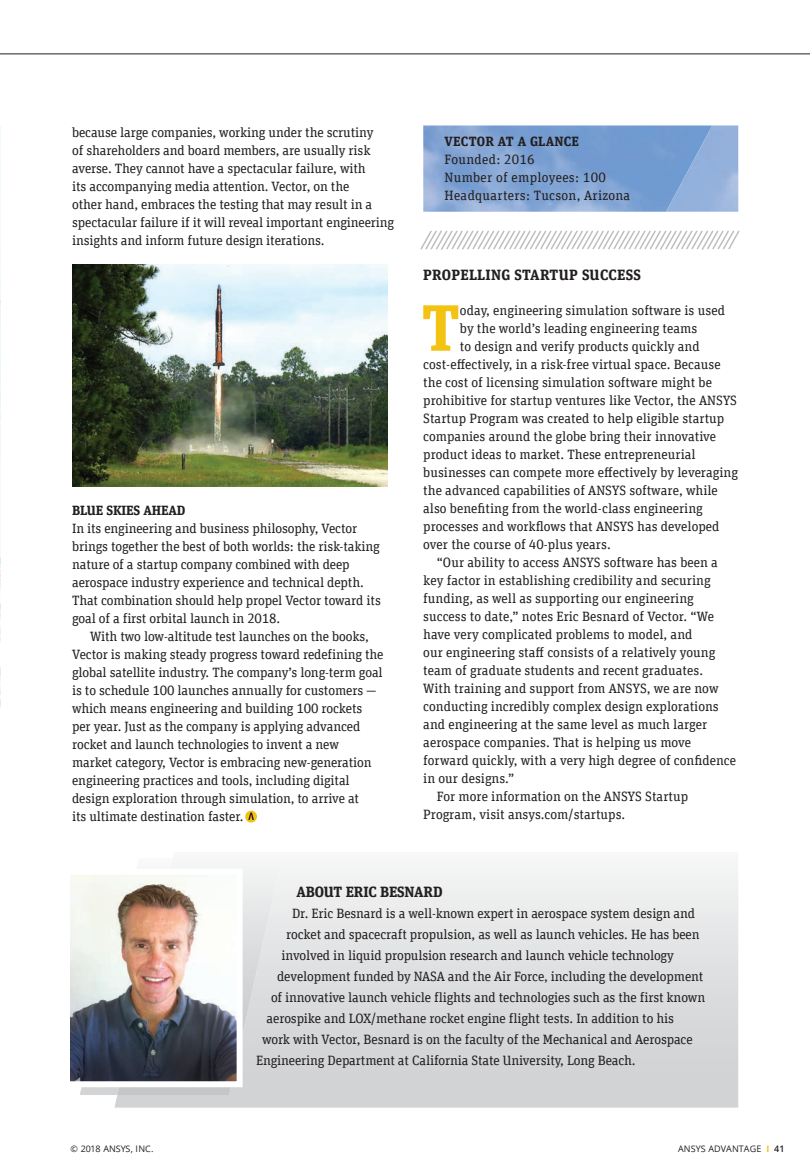
<style>
.page{position:relative;width:810px;height:1175px;background:#fff}
.page>*{position:absolute;margin:0;border:0;box-sizing:border-box;transform-origin:0 0}
.t1{font:700 65.25px "Unit Slab Offc Pro";color:#f3c314}
.t2{font:700 15px "Unit Slab Offc Pro";letter-spacing:.005em;color:#231f20}
.t3{font:13.5px/18px "Unit Slab Offc Pro";letter-spacing:-.01em;color:#231f20}
.t4{font:13.5px/18px "Unit Slab Offc Pro";letter-spacing:.02em;color:#231f20}
.t5{font:700 13.5px "Unit Slab Offc Pro";letter-spacing:.02em;color:#231f20}
.t6{font:700 13.5px "Unit Slab Offc Pro";letter-spacing:-.01em;color:#231f20}
.t7{font:9px "Open Sans";letter-spacing:.01em;color:#231f20}
.s1{font-weight:700;color:#f3c314}
.s2{font-weight:600}
</style>
<div class="page">
<svg style="left:245px;top:810px;width:12px;height:12px"></svg>
<svg style="left:248px;top:812px;width:6px;height:8px"></svg>
<hr style="left:0;top:53px;width:810px;height:1px;background:#231f20">
<svg style="left:114px;top:865px;width:624px;height:242px"></svg>
<svg style="left:80px;top:865px;width:37px;height:230px"></svg>
<img style="left:117px;top:863px;width:165px;height:232px">
<img style="left:70px;top:875px;width:166px;height:205px">
<div style="left:62px;top:868px;width:181px;height:219px;border:6px solid #fff"></div>
<img style="left:72px;top:264px;width:315px;height:222px">
<img style="left:0;top:126px;width:1px;height:582px">
<svg style="left:420px;top:230px;width:320px;height:20px"></svg>
<svg style="left:738px;top:125px;width:1px;height:87px"></svg>
<img style="left:666px;top:125px;width:72px;height:87px">
<p class="t3" style="left:72px;top:123px;width:324px">because large companies, working under the scrutiny<br>of shareholders and board members, are usually risk averse. They cannot have a spectacular failure, with<br>its accompanying media attention. Vector, on the<br>other hand, embraces the testing that may result in a spectacular failure if it will reveal important engineering insights and inform future design iterations.</p>
<p class="t6" style="left:72px;top:500px;width:115px">BLUE SKIES AHEAD</p>
<p class="t3" style="left:72px;top:519px;width:310px">In its engineering and business philosophy, Vector brings together the best of both worlds: the risk-taking nature of a startup company combined with deep aerospace industry experience and technical depth.<br>That combination should help propel Vector toward its goal of a first orbital launch in 2018.</p>
<p class="t3" style="left:72px;top:627px;width:313px;text-indent:18px">With two low-altitude test launches on the books, Vector is making steady progress toward redefining the global satellite industry. The company’s long-term goal is to schedule 100 launches annually for customers — which means engineering and building 100 rockets per year. Just as the company is applying advanced rocket and launch technologies to invent a new<br>market category, Vector is embracing new-generation engineering practices and tools, including digital design exploration through simulation, to arrive at<br>its ultimate destination faster.</p>
<p class="t5" style="left:445px;top:132px;width:136px">VECTOR AT A GLANCE</p>
<p class="t4" style="left:445px;top:150px;width:187px">Founded: 2016<br>Number of employees: 100<br>Headquarters: Tucson, Arizona</p>
<p class="t2" style="left:423px;top:264px;width:219px">PROPELLING STARTUP SUCCESS</p>
<h1 class="t1" style="left:422px;top:280px;width:40px">T</h1>
<p class="t3" style="left:460px;top:301px;width:267px">oday, engineering simulation software is used</p>
<p class="t3" style="left:460px;top:319px;width:239px">by the world’s leading engineering teams</p>
<p class="t3" style="left:460px;top:336px;width:241px">to design and verify products quickly and</p>
<p class="t3" style="left:423px;top:354px;width:299px">cost-effectively, in a risk-free virtual space. Because</p>
<p class="t3" style="left:423px;top:372px;width:290px">the cost of licensing simulation software might be</p>
<p class="t3" style="left:423px;top:390px;width:315px">prohibitive for startup ventures like Vector, the ANSYS</p>
<p class="t3" style="left:423px;top:408px;width:303px">Startup Program was created to help eligible startup</p>
<p class="t3" style="left:423px;top:426px;width:295px">companies around the globe bring their innovative</p>
<p class="t3" style="left:423px;top:444px;width:274px">product ideas to market. These entrepreneurial</p>
<p class="t3" style="left:423px;top:462px;width:316px">businesses can compete more effectively by leveraging</p>
<p class="t3" style="left:423px;top:480px;width:296px">the advanced capabilities of ANSYS software, while</p>
<p class="t3" style="left:423px;top:498px;width:281px">also benefiting from the world-class engineering</p>
<p class="t3" style="left:423px;top:516px;width:298px">processes and workflows that ANSYS has developed</p>
<p class="t3" style="left:423px;top:534px;width:189px">over the course of 40-plus years.</p>
<p class="t3" style="left:437px;top:552px;width:283px">“Our ability to access ANSYS software has been a</p>
<p class="t3" style="left:423px;top:570px;width:289px">key factor in establishing credibility and securing</p>
<p class="t3" style="left:423px;top:588px;width:272px">funding, as well as supporting our engineering</p>
<p class="t3" style="left:423px;top:606px;width:292px">success to date,” notes Eric Besnard of Vector. “We</p>
<p class="t3" style="left:423px;top:624px;width:271px">have very complicated problems to model, and</p>
<p class="t3" style="left:423px;top:642px;width:294px">our engineering staff consists of a relatively young</p>
<p class="t3" style="left:423px;top:660px;width:281px">team of graduate students and recent graduates.</p>
<p class="t3" style="left:423px;top:678px;width:297px">With training and support from ANSYS, we are now</p>
<p class="t3" style="left:423px;top:696px;width:297px">conducting incredibly complex design explorations</p>
<p class="t3" style="left:423px;top:714px;width:286px">and engineering at the same level as much larger</p>
<p class="t3" style="left:423px;top:732px;width:270px">aerospace companies. That is helping us move</p>
<p class="t3" style="left:423px;top:750px;width:314px">forward quickly, with a very high degree of confidence</p>
<p class="t3" style="left:423px;top:768px;width:93px">in our designs.”</p>
<p class="t3" style="left:437px;top:786px;width:253px">For more information on the ANSYS Startup</p>
<p class="t3" style="left:423px;top:804px;width:204px">Program, visit ansys.com/startups.</p>
<p class="t2" style="left:297px;top:880px;width:148px">ABOUT ERIC BESNARD</p>
<p class="t3" style="left:292px;top:904px;width:405px">Dr. Eric Besnard is a well-known expert in aerospace system design and</p>
<p class="t3" style="left:286px;top:925px;width:415px">rocket and spacecraft propulsion, as well as launch vehicles. He has been</p>
<p class="t3" style="left:282px;top:946px;width:394px">involved in liquid propulsion research and launch vehicle technology</p>
<p class="t3" style="left:277px;top:967px;width:428px">development funded by NASA and the Air Force, including the development</p>
<p class="t3" style="left:271px;top:988px;width:436px">of innovative launch vehicle flights and technologies such as the first known</p>
<p class="t3" style="left:267px;top:1009px;width:409px">aerospike and LOX/methane rocket engine flight tests. In addition to his</p>
<p class="t3" style="left:262px;top:1030px;width:432px">work with Vector, Besnard is on the faculty of the Mechanical and Aerospace</p>
<p class="t3" style="left:256px;top:1051px;width:381px">Engineering Department at California State University, Long Beach.</p>
<p class="t7" style="left:71px;top:1142px;width:84px">© 2018 ANSYS, INC.</p>
<p class="t7" style="left:678px;top:1142px;width:108px">ANSYS ADVANTAGE <span class="s1">I</span> <span class="s2">41</span></p>
</div>
